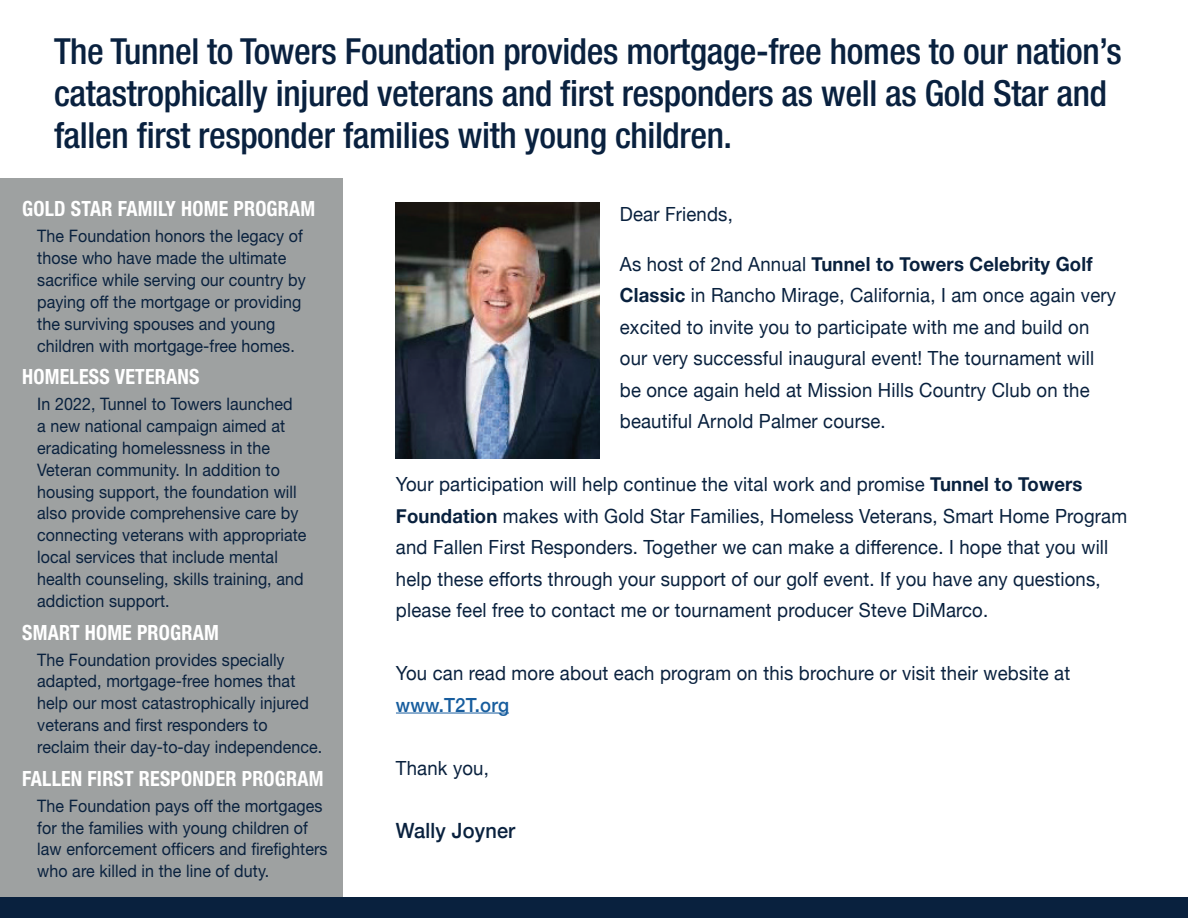
<style>
.page{position:relative;width:1188px;height:918px;background:#fff}
.page>*{position:absolute;margin:0;border:0;box-sizing:border-box;transform-origin:0 0}
.t1{font:500 condensed 36px/42px "Helvetica Neue LT Std";letter-spacing:-.01em;color:#09213f}
.t2{font:700 condensed 21px "Helvetica Neue LT Std";letter-spacing:.01em;color:#fff;scale:.95 1}
.t3{font:500 21px "Helvetica Neue";letter-spacing:.01em;color:#09213e;scale:.95 1}
.t4{font:19.5px/31.5px "Helvetica Neue";letter-spacing:.01em;color:#09213e;scale:.95 1}
.t5{font:500 19.5px "Helvetica Neue";letter-spacing:.01em;color:#175d9e;scale:.95 1}
.t6{font:17.25px/21.9px "Helvetica Neue LT Std";letter-spacing:.005em;color:#09213e;scale:.93 1}
.s1{font-weight:700}
</style>
<div class="page">
<div style="left:0;top:178px;width:343px;height:740px;background:#9ea1a1"></div>
<hr style="left:396px;top:713px;width:113px;height:1px;background:#175d9e">
<div style="left:0;top:898px;width:1188px;height:20px;background:#09213e"></div>
<img style="left:396px;top:202px;width:204px;height:257px">
<h1 class="t1" style="left:54px;top:30px;width:1069px">The Tunnel to Towers Foundation provides mortgage-free homes to our nation’s catastrophically injured veterans and first responders as well as Gold Star and fallen first responder families with young children.</h1>
<p class="t2" style="left:22px;top:196px;width:310px">GOLD STAR FAMILY HOME PROGRAM</p>
<p class="t6" style="left:37px;top:225px;width:290px">The Foundation honors the legacy of those who have made the ultimate sacrifice while serving our country by paying off the mortgage or providing the surviving spouses and young children with mortgage-free homes.</p>
<p class="t2" style="left:22px;top:364px;width:188px">HOMELESS VETERANS</p>
<p class="t6" style="left:37px;top:393px;width:291px">In 2022, Tunnel to Towers launched<br>a new national campaign aimed at eradicating homelessness in the Veteran community. In addition to housing support, the foundation will also provide comprehensive care by connecting veterans with appropriate local services that include mental health counseling, skills training, and addiction support.</p>
<p class="t2" style="left:22px;top:620px;width:208px">SMART HOME PROGRAM</p>
<p class="t6" style="left:37px;top:648px;width:308px">The Foundation provides specially adapted, mortgage-free homes that help our most catastrophically injured veterans and first responders to reclaim their day-to-day independence.</p>
<p class="t2" style="left:22px;top:766px;width:319px">FALLEN FIRST RESPONDER PROGRAM</p>
<p class="t6" style="left:37px;top:794px;width:314px">The Foundation pays off the mortgages for the families with young children of law enforcement officers and firefighters who are killed in the line of duty.</p>
<p class="t4" style="left:620px;top:200px;width:120px">Dear Friends,</p>
<p class="t4" style="left:620px;top:249px;width:524px">As host of 2nd Annual <span class="s1">Tunnel to Towers Celebrity Golf Classic</span> in Rancho Mirage, California, I am once again very excited to invite you to participate with me and build on our very successful inaugural event! The tournament will be once again held at Mission Hills Country Club on the beautiful Arnold Palmer course.</p>
<p class="t4" style="left:396px;top:470px;width:771px">Your participation will help continue the vital work and promise <span class="s1">Tunnel to Towers Foundation</span> makes with Gold Star Families, Homeless Veterans, Smart Home Program and Fallen First Responders. Together we can make a difference. I hope that you will help these efforts through your support of our golf event. If you have any questions, please feel free to contact me or tournament producer Steve DiMarco.</p>
<p class="t4" style="left:396px;top:658px;width:711px">You can read more about each program on this brochure or visit their website at</p>
<p class="t5" style="left:396px;top:689px;width:121px">www.T2T.org</p>
<p class="t4" style="left:396px;top:753px;width:99px">Thank you,</p>
<p class="t3" style="left:396px;top:813px;width:127px">Wally Joyner</p>
</div>
